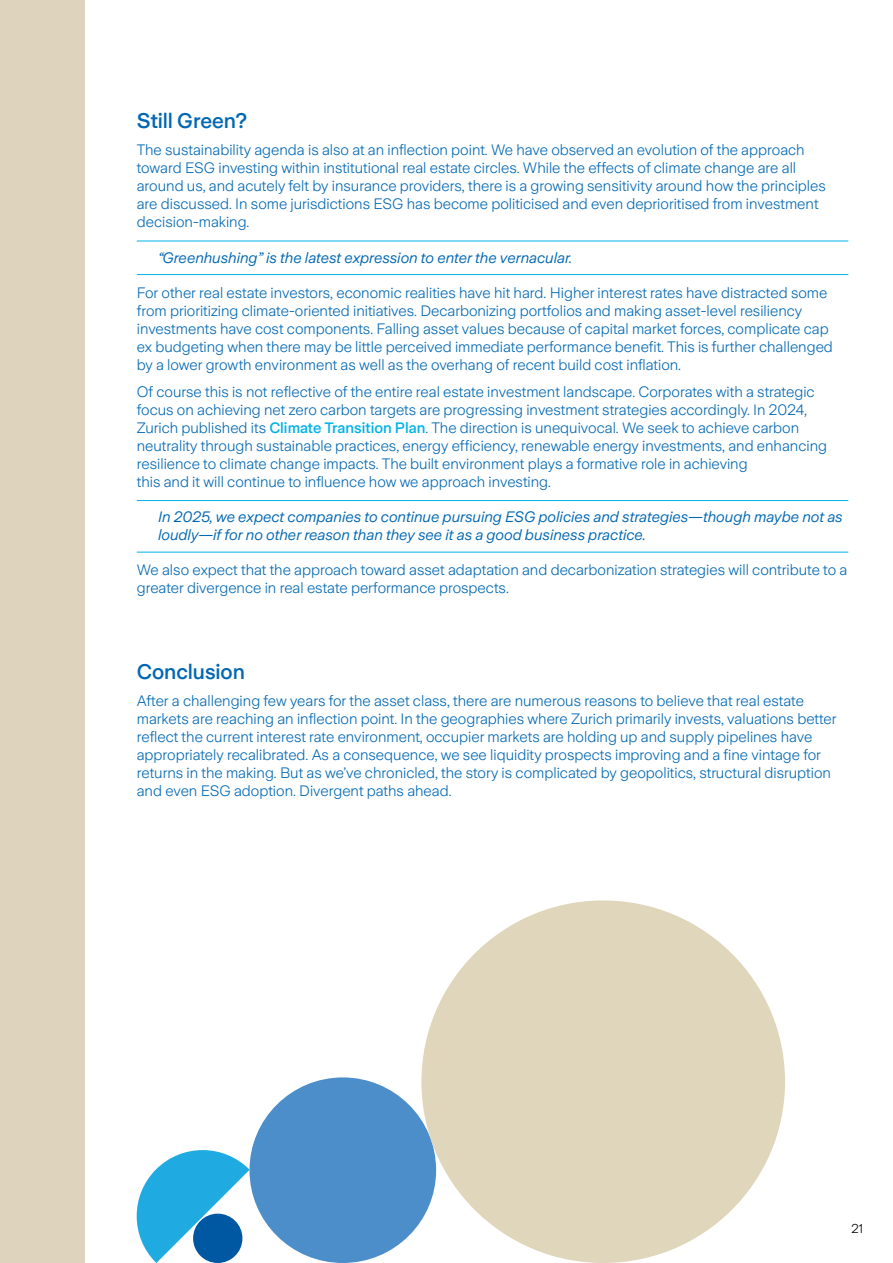
<style>
.page{position:relative;width:893px;height:1263px;background:#fff}
.page>*{position:absolute;margin:0;border:0;box-sizing:border-box;transform-origin:0 0}
.t1{font:500 21px "Zurich Sans";letter-spacing:-.005em;color:#0067b2}
.t2{font:300 15px/18px "Zurich Sans";color:#0067b2}
.t3{font:italic 15px/18px "Zurich Sans";color:#0067b2}
.t4{font:300 12.75px "Zurich Sans";color:#000}
.s1{font-weight:500;color:#00b2e9}
</style>
<div class="page">
<div style="left:0;top:0;width:85px;height:1263px;background:#ded3bd"></div>
<hr style="left:137px;top:274px;width:711px;height:1px;background:#00b2e9">
<hr style="left:137px;top:241px;width:711px;height:1px;background:#00b2e9">
<hr style="left:137px;top:552px;width:711px;height:1px;background:#00b2e9">
<hr style="left:137px;top:500px;width:711px;height:1px;background:#00b2e9">
<svg style="left:136px;top:1150px;width:113px;height:113px"></svg>
<div style="left:249px;top:1077px;width:187px;height:186px;background:#4c8eca;border-radius:50%"></div>
<div style="left:421px;top:900px;width:364px;height:363px;background:#dfd6bc;border-radius:50%"></div>
<div style="left:193px;top:1214px;width:49px;height:49px;background:#0057a2;border-radius:50%"></div>
<h1 class="t1" style="left:137px;top:112px;width:112px">Still Green?</h1>
<p class="t2" style="left:137px;top:142px;width:691px">The sustainability agenda is also at an inflection point. We have observed an evolution of the approach toward ESG investing within institutional real estate circles. While the effects of climate change are all around us, and acutely felt by insurance providers, there is a growing sensitivity around how the principles are discussed. In some jurisdictions ESG has become politicised and even deprioritised from investment decision-making.</p>
<p class="t3" style="left:158px;top:250px;width:416px">“Greenhushing” is the latest expression to enter the vernacular.</p>
<p class="t2" style="left:137px;top:285px;width:698px">For other real estate investors, economic realities have hit hard. Higher interest rates have distracted some from prioritizing climate-oriented initiatives. Decarbonizing portfolios and making asset-level resiliency investments have cost components. Falling asset values because of capital market forces, complicate cap ex budgeting when there may be little perceived immediate performance benefit. This is further challenged by a lower growth environment as well as the overhang of recent build cost inflation.</p>
<p class="t2" style="left:137px;top:384px;width:692px">Of course this is not reflective of the entire real estate investment landscape. Corporates with a strategic focus on achieving net zero carbon targets are progressing investment strategies accordingly. In 2024, Zurich published its <span class="s1">Climate Transition Plan</span>. The direction is unequivocal. We seek to achieve carbon neutrality through sustainable practices, energy efficiency, renewable energy investments, and enhancing resilience to climate change impacts. The built environment plays a formative role in achieving<br>this and it will continue to influence how we approach investing.</p>
<p class="t3" style="left:158px;top:510px;width:686px">In 2025, we expect companies to continue pursuing ESG policies and strategies—though maybe not as loudly—if for no other reason than they see it as a good business practice.</p>
<p class="t2" style="left:137px;top:562px;width:712px">We also expect that the approach toward asset adaptation and decarbonization strategies will contribute to a greater divergence in real estate performance prospects.</p>
<h1 class="t1" style="left:137px;top:663px;width:110px">Conclusion</h1>
<p class="t2" style="left:137px;top:693px;width:701px">After a challenging few years for the asset class, there are numerous reasons to believe that real estate markets are reaching an inflection point. In the geographies where Zurich primarily invests, valuations better reflect the current interest rate environment, occupier markets are holding up and supply pipelines have appropriately recalibrated. As a consequence, we see liquidity prospects improving and a fine vintage for returns in the making. But as we’ve chronicled, the story is complicated by geopolitics, structural disruption and even ESG adoption. Divergent paths ahead.</p>
<p class="t4" style="left:852px;top:1223px;width:13px">21</p>
</div>
